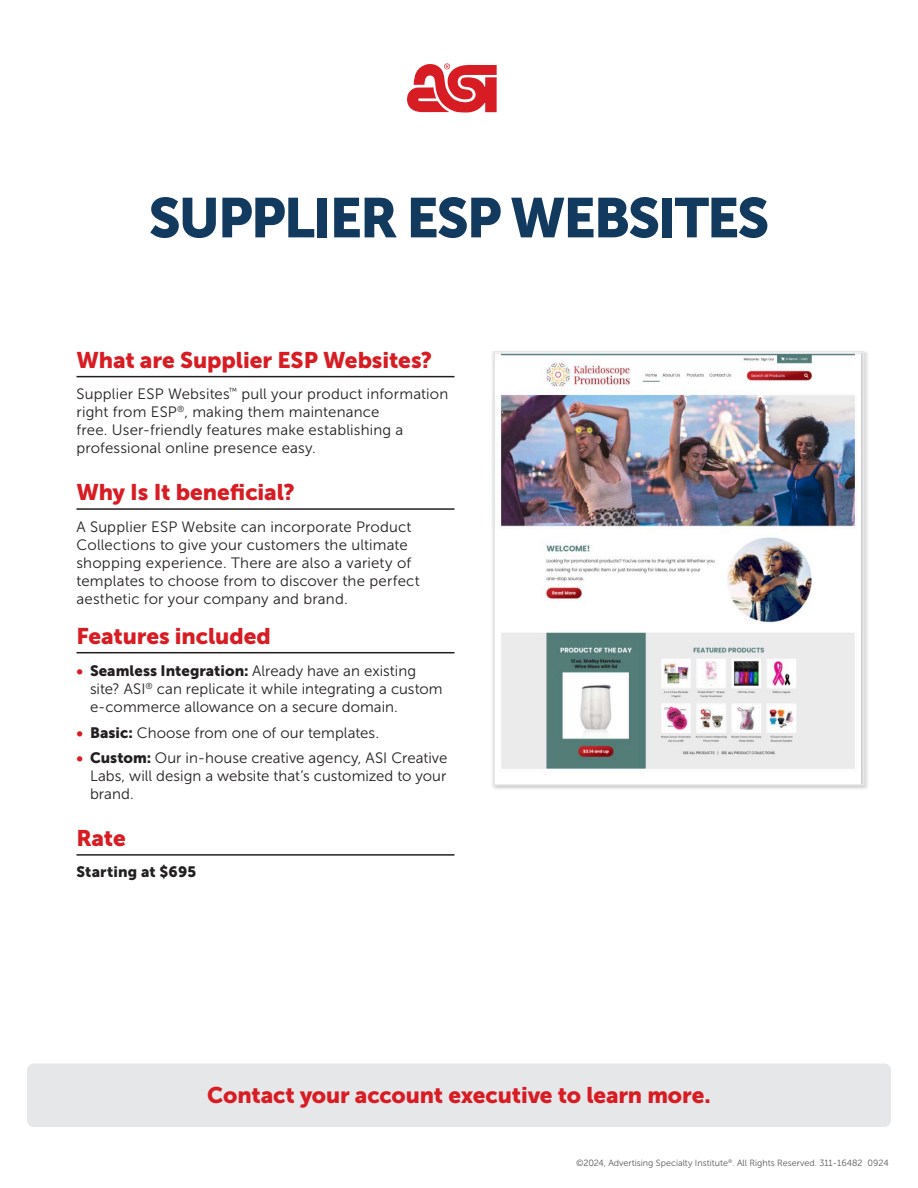
<style>
.page{position:relative;width:918px;height:1188px;background:#fff}
.page>*{position:absolute;margin:0;border:0;box-sizing:border-box;transform-origin:0 0}
.t1{font:55.5px "Museo Sans 900";letter-spacing:-.04em;color:#113a5e}
.Subhead{font:22.5px "Museo Sans 900";letter-spacing:-.005em;color:#d81c23}
.Body_Copy{font:15px/18px "Museo Sans 300";letter-spacing:.01em;color:#231f20}
.Body_Copy-2{font:15px "Museo Sans 900";letter-spacing:.01em;color:#231f20}
.t2{font:9px "Museo Sans 300";color:#57585a}
.s1{font-family:"Museo Sans 900";font-size:14.25px;color:#d81c23}
.s2{font-family:"Museo Sans 900"}
</style>
<div class="page">
<div style="left:27px;top:1064px;width:864px;height:63px;background:#e6e7e9;border-radius:6px"></div>
<svg style="left:407px;top:63px;width:90px;height:50px"></svg>
<hr style="left:76px;top:376px;width:378px;height:1px;background:#231f20">
<hr style="left:76px;top:508px;width:378px;height:2px;background:#231f20">
<hr style="left:76px;top:652px;width:378px;height:1px;background:#231f20">
<hr style="left:76px;top:854px;width:378px;height:2px;background:#231f20">
<div style="left:492px;top:350px;width:377px;height:441px;background:#231f20;opacity:.25"></div>
<img style="left:496px;top:354px;width:365px;height:429px">
<div style="left:492px;top:351px;width:372px;height:435px;border:2px solid #e6e7e9"></div>
<p class="t1" style="left:149px;top:186px;width:622px">SUPPLIER ESP WEBSITES</p>
<p class="Subhead" style="left:76px;top:347px;width:357px">What are Supplier ESP Websites?</p>
<p class="Body_Copy" style="left:76px;top:385px;width:373px">Supplier ESP Websites<sup>™</sup> pull your product information right from ESP<sup>®</sup>, making them maintenance<br>free. User-friendly features make establishing a professional online presence easy.</p>
<p class="Subhead" style="left:76px;top:480px;width:220px">Why Is It beneficial?</p>
<p class="Body_Copy" style="left:76px;top:518px;width:345px">A Supplier ESP Website can incorporate Product Collections to give your customers the ultimate shopping experience. There are also a variety of templates to choose from to discover the perfect aesthetic for your company and brand.</p>
<p class="Subhead" style="left:76px;top:623px;width:196px">Features included</p>
<p class="Body_Copy" style="left:90px;top:662px;width:354px;text-indent:-14px"><span class="s1">•</span> <span class="s2">Seamless Integration:</span> Already have an existing site? ASI<sup>®</sup> can replicate it while integrating a custom e-commerce allowance on a secure domain.</p>
<p class="Body_Copy" style="left:76px;top:724px;width:304px"><span class="s1">•</span> <span class="s2">Basic:</span> Choose from one of our templates.</p>
<p class="Body_Copy" style="left:90px;top:749px;width:359px;text-align:justify;text-indent:-14px"><span class="s1">•</span> <span class="s2">Custom:</span> Our in-house creative agency, ASI Creative Labs, will design a website that’s customized to your brand.</p>
<p class="Subhead" style="left:76px;top:825px;width:51px">Rate</p>
<p class="Body_Copy-2" style="left:76px;top:864px;width:121px">Starting at $695</p>
<p class="Subhead" style="left:207px;top:1083px;width:505px">Contact your account executive to learn more.</p>
<p class="t2" style="left:576px;top:1158px;width:314px">©2024, Advertising Specialty Institute<sup>®</sup>. All Rights Reserved. 311-16482 0924</p>
</div>
